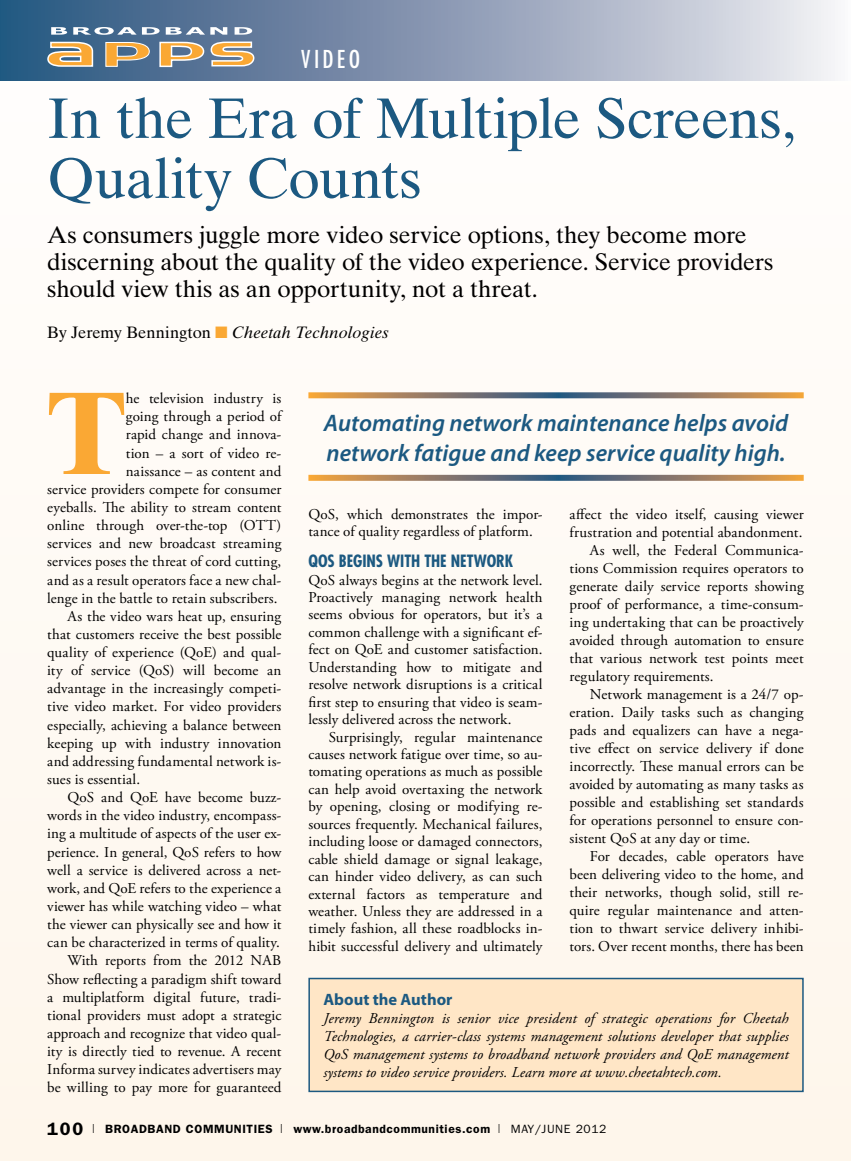
<style>
.page{position:relative;width:851px;height:1161px;background:#fff}
.page>*{position:absolute;margin:0;border:0;box-sizing:border-box;transform-origin:0 0}
.t1{font:700 117.6px "Times Ten";color:#faa834}
.t2{font:57px/60px "Times Ten";letter-spacing:-.01em;color:#1c5981}
.t3{font:24px/27px "Times Ten";letter-spacing:-.005em;color:#000}
.t4{font:italic 600 24px/30px "Myriad Pro";color:#1c5981}
.t5{font:condensed 24px "Futura";letter-spacing:.14em;color:#fff}
.t6{font:italic 16.5px "Times Ten";letter-spacing:.01em;color:#000}
.t7{font:700 condensed 16.5px "Futura";letter-spacing:-.005em;color:#1c5981}
.t8{font:700 16.5px "Myriad Pro";color:#1c5981}
.t9{font:15px/17.4px "Adobe Garamond Pro";letter-spacing:.005em;color:#000;text-align:justify}
.t10{font:italic 15px/18px "Adobe Garamond Pro";letter-spacing:.01em;color:#000;text-align:justify}
.t11{font:600 12px "Franklin Gothic";letter-spacing:.05em;color:#000}
.s1{font-style:normal}
.s2{color:#faa834}
.s3{font-size:18px}
.s4{font-family:"Helvetica";font-weight:300;font-stretch:condensed}
.s5{font-weight:400}
</style>
<div class="page">
<div style="left:0;top:0;width:850px;height:1161px;background:#fefaf4"></div>
<div style="left:0;top:0;width:850px;height:81px;background:linear-gradient(to right,#234e7a,#f0eaf0)"></div>
<hr style="left:850px;top:0;width:1px;height:1161px;background:#fefaf3">
<hr style="left:850px;top:0;width:1px;height:81px;background:#fcfcfd">
<svg style="left:47px;top:41px;width:47px;height:27px"></svg>
<svg style="left:105px;top:41px;width:45px;height:26px"></svg>
<svg style="left:159px;top:41px;width:96px;height:27px;background:#b9a68b"></svg>
<svg style="left:51px;top:27px;width:201px;height:8px"></svg>
<div style="left:309px;top:979px;width:493px;height:112px;background:#ffe6c6"></div>
<div style="left:308px;top:978px;width:495px;height:114px;border:2px solid #1c5981"></div>
<svg style="left:308px;top:392px;width:495px;height:6px;background:#95816d"></svg>
<svg style="left:308px;top:475px;width:495px;height:6px;background:#927e69"></svg>
<h3 class="t5" style="left:301px;top:44px;width:60px">Video</h3>
<h2 class="t2" style="left:47px;top:88px;width:750px">In the Era of Multiple Screens,<br>Quality Counts</h2>
<h3 class="t3" style="left:47px;top:221px;width:727px">As consumers juggle more video service options, they become more discerning about the quality of the video experience. Service providers should view this as an opportunity, not a threat.</h3>
<p class="t6" style="left:47px;top:322px;width:343px"><span class="s1">By Jeremy Bennington</span> <span class="s2">■</span> Cheetah Technologies</p>
<h1 class="t1" style="left:47px;top:362px;width:80px">T</h1>
<p class="t9" style="left:126px;top:390px;width:157px">he television industry is</p>
<p class="t9" style="left:126px;top:408px;width:157px">going through a period of</p>
<p class="t9" style="left:126px;top:427px;width:157px">rapid change and innova-</p>
<p class="t9" style="left:126px;top:445px;width:157px">tion – a sort of video re-</p>
<p class="t9" style="left:126px;top:463px;width:157px">naissance – as content and</p>
<p class="t9" style="left:47px;top:481px;width:235px">service providers compete for consumer</p>
<p class="t9" style="left:47px;top:499px;width:235px">eyeballs. The ability to stream content</p>
<p class="t9" style="left:47px;top:517px;width:235px">online through over-the-top (OTT)</p>
<p class="t9" style="left:47px;top:535px;width:235px">services and new broadcast streaming</p>
<p class="t9" style="left:47px;top:553px;width:235px">services poses the threat of cord cutting,</p>
<p class="t9" style="left:47px;top:572px;width:235px">and as a result operators face a new chal-</p>
<p class="t9" style="left:47px;top:590px;width:232px">lenge in the battle to retain subscribers.</p>
<p class="t9" style="left:68px;top:608px;width:215px">As the video wars heat up, ensuring</p>
<p class="t9" style="left:47px;top:626px;width:236px">that customers receive the best possible</p>
<p class="t9" style="left:47px;top:644px;width:235px">quality of experience (QoE) and qual-</p>
<p class="t9" style="left:47px;top:662px;width:236px">ity of service (QoS) will become an</p>
<p class="t9" style="left:47px;top:680px;width:235px">advantage in the increasingly competi-</p>
<p class="t9" style="left:47px;top:699px;width:235px">tive video market. For video providers</p>
<p class="t9" style="left:47px;top:717px;width:235px">especially, achieving a balance between</p>
<p class="t9" style="left:47px;top:735px;width:235px">keeping up with industry innovation</p>
<p class="t9" style="left:47px;top:753px;width:235px">and addressing fundamental network is-</p>
<p class="t9" style="left:47px;top:771px;width:94px">sues is essential.</p>
<p class="t9" style="left:68px;top:789px;width:215px">QoS and QoE have become buzz-</p>
<p class="t9" style="left:47px;top:807px;width:235px">words in the video industry, encompass-</p>
<p class="t9" style="left:47px;top:826px;width:235px">ing a multitude of aspects of the user ex-</p>
<p class="t9" style="left:47px;top:844px;width:235px">perience. In general, QoS refers to how</p>
<p class="t9" style="left:47px;top:862px;width:235px">well a service is delivered across a net-</p>
<p class="t9" style="left:47px;top:880px;width:235px">work, and QoE refers to the experience a</p>
<p class="t9" style="left:47px;top:898px;width:236px">viewer has while watching video – what</p>
<p class="t9" style="left:47px;top:916px;width:235px">the viewer can physically see and how it</p>
<p class="t9" style="left:47px;top:934px;width:234px">can be characterized in terms of quality.</p>
<p class="t9" style="left:68px;top:952px;width:215px">With reports from the 2012 NAB</p>
<p class="t9" style="left:47px;top:971px;width:235px">Show reflecting a paradigm shift toward</p>
<p class="t9" style="left:47px;top:989px;width:235px">a multiplatform digital future, tradi-</p>
<p class="t9" style="left:47px;top:1007px;width:235px">tional providers must adopt a strategic</p>
<p class="t9" style="left:47px;top:1025px;width:235px">approach and recognize that video qual-</p>
<p class="t9" style="left:47px;top:1043px;width:236px">ity is directly tied to revenue. A recent</p>
<p class="t9" style="left:47px;top:1061px;width:235px">Informa survey indicates advertisers may</p>
<p class="t9" style="left:47px;top:1079px;width:235px">be willing to pay more for guaranteed</p>
<h3 class="t4" style="left:324px;top:407px;width:465px">Automating network maintenance helps avoid network fatigue and keep service quality high.</h3>
<p class="t9" style="left:308px;top:506px;width:236px">QoS, which demonstrates the impor&shy;tance of quality regardless of platform.</p>
<p class="t7" style="left:308px;top:550px;width:206px">QOS BEGINS WITH THE NETWORK</p>
<p class="t9" style="left:308px;top:572px;width:236px">QoS always begins at the network level.<br>Proactively managing network health seems obvious for operators, but it’s a common challenge with a significant ef&shy;fect on QoE and customer satisfaction.<br>Understanding how to mitigate and resolve network disruptions is a critical first step to ensuring that video is seam&shy;lessly delivered across the network.</p>
<p class="t9" style="left:308px;top:729px;width:235px;text-indent:20px">Surprisingly, regular maintenance causes network fatigue over time, so au&shy;tomating operations as much as possible can help avoid overtaxing the network by opening, closing or modifying re&shy;sources frequently. Mechanical failures, including loose or damaged connectors, cable shield damage or signal leakage, can hinder video delivery, as can such external factors as temperature and weather. Unless they are addressed in a timely fashion, all these roadblocks in&shy;hibit successful delivery and ultimately</p>
<p class="t9" style="left:569px;top:506px;width:235px">affect the video itself, causing viewer</p>
<p class="t9" style="left:569px;top:524px;width:234px">frustration and potential abandonment.</p>
<p class="t9" style="left:590px;top:542px;width:215px">As well, the Federal Communica-</p>
<p class="t9" style="left:569px;top:560px;width:235px">tions Commission requires operators to</p>
<p class="t9" style="left:569px;top:578px;width:235px">generate daily service reports showing</p>
<p class="t9" style="left:569px;top:596px;width:235px">proof of performance, a time-consum-</p>
<p class="t9" style="left:569px;top:614px;width:236px">ing undertaking that can be proactively</p>
<p class="t9" style="left:569px;top:632px;width:235px">avoided through automation to ensure</p>
<p class="t9" style="left:569px;top:650px;width:235px">that various network test points meet</p>
<p class="t9" style="left:569px;top:668px;width:145px">regulatory requirements.</p>
<p class="t9" style="left:590px;top:686px;width:215px">Network management is a 24/7 op-</p>
<p class="t9" style="left:569px;top:704px;width:235px">eration. Daily tasks such as changing</p>
<p class="t9" style="left:569px;top:722px;width:235px">pads and equalizers can have a nega-</p>
<p class="t9" style="left:569px;top:740px;width:236px">tive effect on service delivery if done</p>
<p class="t9" style="left:569px;top:758px;width:235px">incorrectly. These manual errors can be</p>
<p class="t9" style="left:569px;top:776px;width:235px">avoided by automating as many tasks as</p>
<p class="t9" style="left:569px;top:794px;width:235px">possible and establishing set standards</p>
<p class="t9" style="left:569px;top:812px;width:235px">for operations personnel to ensure con-</p>
<p class="t9" style="left:569px;top:830px;width:182px">sistent QoS at any day or time.</p>
<p class="t9" style="left:590px;top:848px;width:215px">For decades, cable operators have</p>
<p class="t9" style="left:569px;top:866px;width:235px">been delivering video to the home, and</p>
<p class="t9" style="left:569px;top:884px;width:235px">their networks, though solid, still re-</p>
<p class="t9" style="left:569px;top:902px;width:235px">quire regular maintenance and atten-</p>
<p class="t9" style="left:569px;top:920px;width:235px">tion to thwart service delivery inhibi-</p>
<p class="t9" style="left:569px;top:938px;width:235px">tors. Over recent months, there has been</p>
<p class="t8" style="left:323px;top:989px;width:131px">About the Author</p>
<p class="t10" style="left:323px;top:1010px;width:467px">Jeremy Bennington is senior vice president of strategic operations for Cheetah Technologies, a carrier-class systems management solutions developer that supplies QoS management systems to broadband network providers and QoE management systems to video service providers. Learn more at www.cheetahtech.com.</p>
<p class="t11" style="left:47px;top:1122px;width:560px"><span class="s3">100</span> <span class="s4">|</span> BROADBAND COMMUNITIES <span class="s4">|</span> www.broadbandcommunities.com <span class="s4">|</span> <span class="s5">MAY/JUNE 2012</span></p>
</div>
